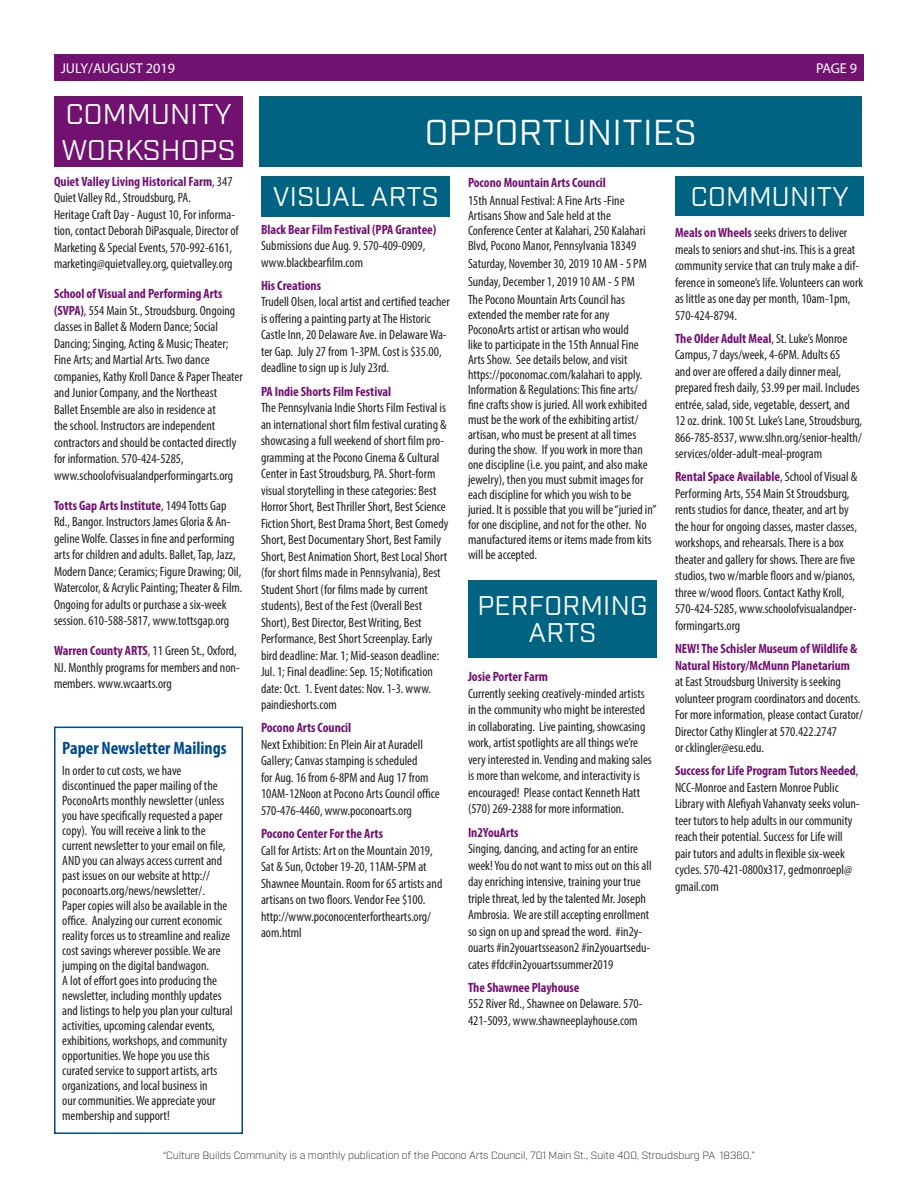
<style>
.page{position:relative;width:918px;height:1188px;background:#fff}
.page>*{position:absolute;margin:0;border:0;box-sizing:border-box;transform-origin:0 0}
.t1{font:36px "Industry";letter-spacing:.005em;color:#fff}
.t2{font:28.5px/36px "Industry";letter-spacing:.005em;color:#fff}
.t3{font:27px/27px "Industry";letter-spacing:.01em;color:#fff;text-align:center}
.CALENDAR_HEAD{font:700 condensed 18px "Myriad Pro";color:#004a8d}
.t4{font:14.25px "Myriad Pro";letter-spacing:-.005em;color:#fff}
.CALENDAR_HEAD-2{font:condensed 13.5px/16.5px "Myriad Pro";color:#231f20}
.t5{font:700 condensed 13.5px "Myriad Pro";letter-spacing:-.005em;color:#711271}
.t6{font:300 10.5px "Industry";color:#231f20}
.s1{font-weight:700;color:#711271}
</style>
<div class="page">
<div style="left:54px;top:54px;width:810px;height:27px;background:#711271"></div>
<div style="left:675px;top:177px;width:189px;height:39px;background:#006381"></div>
<div style="left:259px;top:96px;width:603px;height:71px;background:#006381"></div>
<div style="left:261px;top:176px;width:189px;height:40px;background:#006381"></div>
<div style="left:468px;top:580px;width:189px;height:78px;background:#006381"></div>
<div style="left:54px;top:96px;width:189px;height:71px;background:#711271"></div>
<div style="left:54px;top:727px;width:189px;height:407px;border:2px solid #004a8d"></div>
<p class="t4" style="left:61px;top:59px;width:116px">JULY/AUGUST 2019</p>
<p class="t4" style="left:816px;top:59px;width:43px">PAGE 9</p>
<p class="t2" style="left:61px;top:97px;width:176px">COMMUNITY<br>WORKSHOPS</p>
<p class="CALENDAR_HEAD-2" style="left:54px;top:173px;width:186px"><span class="s1">Quiet Valley Living Historical Farm</span>, 347<br>Quiet Valley Rd., Stroudsburg, PA.<br>Heritage Craft Day - August 10, For informa&shy;tion, contact Deborah DiPasquale, Director of Marketing &amp; Special Events, 570-992-6161, marketing@quietvalley.org, quietvalley.org</p>
<p class="CALENDAR_HEAD-2" style="left:54px;top:286px;width:190px"><span class="s1">School of Visual and Performing Arts (SVPA)</span>, 554 Main St., Stroudsburg. Ongoing classes in Ballet &amp; Modern Dance; Social Dancing; Singing, Acting &amp; Music; Theater; Fine Arts; and Martial Arts. Two dance companies, Kathy Kroll Dance &amp; Paper Theater and Junior Company, and the Northeast Ballet Ensemble are also in residence at<br>the school. Instructors are independent contractors and should be contacted directly for information. 570-424-5285, www.schoolofvisualandperformingarts.org</p>
<p class="CALENDAR_HEAD-2" style="left:54px;top:497px;width:190px"><span class="s1">Totts Gap Arts Institute</span>, 1494 Totts Gap Rd., Bangor. Instructors James Gloria &amp; An&shy;geline Wolfe. Classes in fine and performing arts for children and adults. Ballet, Tap, Jazz, Modern Dance; Ceramics; Figure Drawing; Oil, Watercolor, &amp; Acrylic Painting; Theater &amp; Film.<br>Ongoing for adults or purchase a six-week session. 610-588-5817, www.tottsgap.org</p>
<p class="CALENDAR_HEAD-2" style="left:54px;top:643px;width:187px"><span class="s1">Warren County ARTS</span>, 11 Green St., Oxford,<br>NJ. Monthly programs for members and non&shy;members. www.wcaarts.org</p>
<p class="CALENDAR_HEAD" style="left:62px;top:736px;width:166px">Paper Newsletter Mailings</p>
<p class="CALENDAR_HEAD-2" style="left:62px;top:763px;width:172px;line-height:15px">In order to cut costs, we have discontinued the paper mailing of the PoconoArts monthly newsletter (unless you have specifically requested a paper copy). You will receive a link to the current newsletter to your email on file, AND you can always access current and past issues on our website at http:// poconoarts.org/news/newsletter/.<br>Paper copies will also be available in the office. Analyzing our current economic reality forces us to streamline and realize cost savings wherever possible. We are jumping on the digital bandwagon.<br>A lot of effort goes into producing the newsletter, including monthly updates and listings to help you plan your cultural activities, upcoming calendar events, exhibitions, workshops, and community opportunities. We hope you use this curated service to support artists, arts organizations, and local business in<br>our communities. We appreciate your membership and support!</p>
<p class="t1" style="left:425px;top:111px;width:273px">OPPORTUNITIES</p>
<p class="t3" style="left:273px;top:184px;width:167px">VISUAL ARTS</p>
<p class="t5" style="left:261px;top:221px;width:177px">Black Bear Film Festival (PPA Grantee)</p>
<p class="CALENDAR_HEAD-2" style="left:261px;top:237px;width:166px">Submissions due Aug. 9. 570-409-0909, www.blackbearfilm.com</p>
<p class="t5" style="left:261px;top:277px;width:62px">His Creations</p>
<p class="CALENDAR_HEAD-2" style="left:261px;top:294px;width:190px">Trudell Olsen, local artist and certified teacher is offering a painting party at The Historic Castle Inn, 20 Delaware Ave. in Delaware Wa&shy;ter Gap. July 27 from 1-3PM. Cost is $35.00, deadline to sign up is July 23rd.</p>
<p class="t5" style="left:261px;top:383px;width:132px">PA Indie Shorts Film Festival</p>
<p class="CALENDAR_HEAD-2" style="left:261px;top:399px;width:189px">The Pennsylvania Indie Shorts Film Festival is an international short film festival curating &amp; showcasing a full weekend of short film pro&shy;gramming at the Pocono Cinema &amp; Cultural Center in East Stroudsburg, PA. Short-form visual storytelling in these categories: Best Horror Short, Best Thriller Short, Best Science Fiction Short, Best Drama Short, Best Comedy Short, Best Documentary Short, Best Family Short, Best Animation Short, Best Local Short (for short films made in Pennsylvania), Best Student Short (for films made by current students), Best of the Fest (Overall Best Short), Best Director, Best Writing, Best Performance, Best Short Screenplay. Early bird deadline: Mar. 1; Mid-season deadline:<br>Jul. 1; Final deadline: Sep. 15; Notification date: Oct. 1. Event dates: Nov. 1-3. www. paindieshorts.com</p>
<p class="t5" style="left:261px;top:719px;width:92px">Pocono Arts Council</p>
<p class="CALENDAR_HEAD-2" style="left:261px;top:736px;width:180px">Next Exhibition: En Plein Air at Auradell Gallery; Canvas stamping is scheduled<br>for Aug. 16 from 6-8PM and Aug 17 from 10AM-12Noon at Pocono Arts Council office 570-476-4460, www.poconoarts.org</p>
<p class="t5" style="left:261px;top:825px;width:124px">Pocono Center For the Arts</p>
<p class="CALENDAR_HEAD-2" style="left:261px;top:842px;width:183px">Call for Artists: Art on the Mountain 2019, Sat &amp; Sun, October 19-20, 11AM-5PM at Shawnee Mountain. Room for 65 artists and artisans on two floors. Vendor Fee $100. http://www.poconocenterforthearts.org/ aom.html</p>
<p class="t5" style="left:468px;top:174px;width:139px">Pocono Mountain Arts Council</p>
<p class="CALENDAR_HEAD-2" style="left:468px;top:193px;width:179px;line-height:15px">15th Annual Festival: A Fine Arts -Fine Artisans Show and Sale held at the Conference Center at Kalahari, 250 Kalahari Blvd, Pocono Manor, Pennsylvania 18349</p>
<p class="CALENDAR_HEAD-2" style="left:468px;top:255px;width:180px">Saturday, November 30, 2019 10 AM - 5 PM</p>
<p class="CALENDAR_HEAD-2" style="left:468px;top:273px;width:168px">Sunday, December 1, 2019 10 AM - 5 PM</p>
<p class="CALENDAR_HEAD-2" style="left:468px;top:291px;width:190px;line-height:15px">The Pocono Mountain Arts Council has extended the member rate for any PoconoArts artist or artisan who would<br>like to participate in the 15th Annual Fine Arts Show. See details below, and visit https://poconomac.com/kalahari to apply.<br>Information &amp; Regulations: This fine arts/ fine crafts show is juried. All work exhibited must be the work of the exhibiting artist/ artisan, who must be present at all times during the show. If you work in more than one discipline (i.e. you paint, and also make jewelry), then you must submit images for each discipline for which you wish to be juried. It is possible that you will be “juried in” for one discipline, and not for the other. No manufactured items or items made from kits will be accepted.</p>
<p class="t3" style="left:477px;top:593px;width:172px">PERFORMING<br>ARTS</p>
<p class="t5" style="left:468px;top:668px;width:82px">Josie Porter Farm</p>
<p class="CALENDAR_HEAD-2" style="left:468px;top:685px;width:185px">Currently seeking creatively-minded artists in the community who might be interested in collaborating. Live painting, showcasing work, artist spotlights are all things we’re very interested in. Vending and making sales is more than welcome, and interactivity is encouraged! Please contact Kenneth Hatt (570) 269-2388 for more information.</p>
<p class="t5" style="left:468px;top:824px;width:52px">In2YouArts</p>
<p class="CALENDAR_HEAD-2" style="left:468px;top:840px;width:185px">Singing, dancing, and acting for an entire week! You do not want to miss out on this all day enriching intensive, training your true triple threat, led by the talented Mr. Joseph Ambrosia. We are still accepting enrollment so sign on up and spread the word. #in2y&shy;ouarts #in2youartsseason2 #in2youartsedu&shy;cates #fdc#in2youartssummer2019</p>
<p class="t5" style="left:468px;top:979px;width:113px">The Shawnee Playhouse</p>
<p class="CALENDAR_HEAD-2" style="left:468px;top:995px;width:176px">552 River Rd., Shawnee on Delaware. 570-<br>421-5093, www.shawneeplayhouse.com</p>
<p class="t3" style="left:691px;top:184px;width:159px">COMMUNITY</p>
<p class="CALENDAR_HEAD-2" style="left:675px;top:224px;width:190px"><span class="s1">Meals on Wheels</span> seeks drivers to deliver meals to seniors and shut-ins. This is a great community service that can truly make a dif&shy;ference in someone’s life. Volunteers can work as little as one day per month, 10am-1pm, 570-424-8794.</p>
<p class="CALENDAR_HEAD-2" style="left:675px;top:330px;width:189px"><span class="s1">The Older Adult Meal</span>, St. Luke’s Monroe Campus, 7 days/week, 4-6PM. Adults 65<br>and over are offered a daily dinner meal, prepared fresh daily, $3.99 per mail. Includes entrée, salad, side, vegetable, dessert, and 12 oz. drink. 100 St. Luke’s Lane, Stroudsburg, 866-785-8537, www.slhn.org/senior-health/ services/older-adult-meal-program</p>
<p class="CALENDAR_HEAD-2" style="left:675px;top:469px;width:184px"><span class="s1">Rental Space Available</span>, School of Visual &amp; Performing Arts, 554 Main St Stroudsburg, rents studios for dance, theater, and art by the hour for ongoing classes, master classes, workshops, and rehearsals. There is a box theater and gallery for shows. There are five studios, two w/marble floors and w/pianos, three w/wood floors. Contact Kathy Kroll, 570-424-5285, www.schoolofvisualandper&shy;formingarts.org</p>
<p class="CALENDAR_HEAD-2" style="left:675px;top:640px;width:190px"><span class="s1">NEW! The Schisler Museum of Wildlife &amp; Natural History/McMunn Planetarium<br></span>at East Stroudsburg University is seeking volunteer program coordinators and docents.<br>For more information, please contact Curator/ Director Cathy Klingler at 570.422.2747<br>or cklingler@esu.edu.</p>
<p class="CALENDAR_HEAD-2" style="left:675px;top:763px;width:186px"><span class="s1">Success for Life Program Tutors Needed</span>, NCC-Monroe and Eastern Monroe Public Library with Alefiyah Vahanvaty seeks volun&shy;teer tutors to help adults in our community reach their potential. Success for Life will pair tutors and adults in flexible six-week cycles. 570-421-0800x317, gedmonroepl@ gmail.com</p>
<p class="t6" style="left:163px;top:1149px;width:594px">“Culture Builds Community is a monthly publication of the Pocono Arts Council, 701 Main St., Suite 400, Stroudsburg PA 18360.”</p>
</div>
